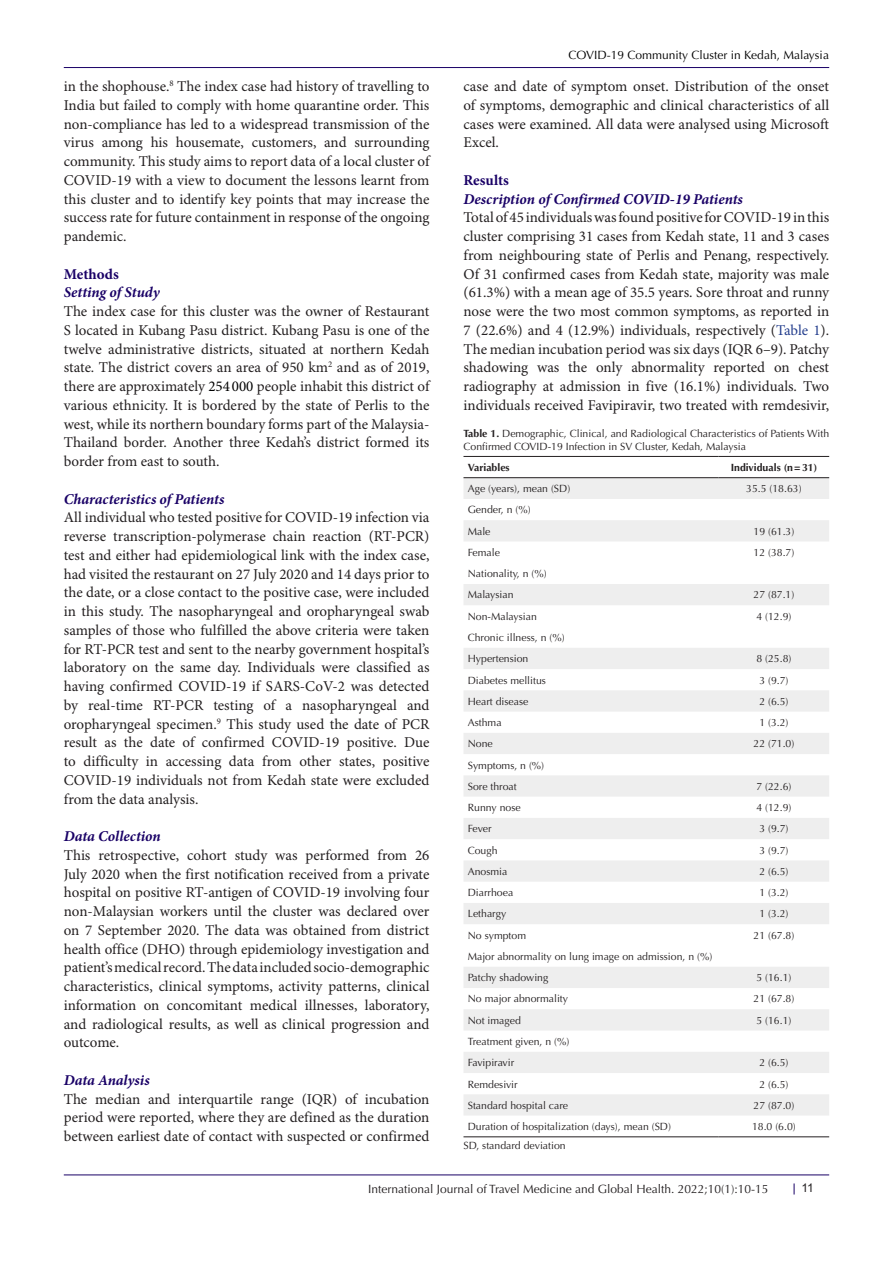
<style>
.page{position:relative;width:893px;height:1263px;background:#fff}
.page>*{position:absolute;margin:0;border:0;box-sizing:border-box;transform-origin:0 0}
.t1{font:15px/18.8px "Minion Pro";color:#231f20;text-align:justify}
.Default{font:italic 700 15px "Minion Pro";color:#190066}
.Default-2{font:700 15px "Minion Pro";color:#190066}
.t2{font:12px "Optima LT Std";color:#231f20}
.t3{font:12px "Optima LT Std";color:#000001}
.t4{font:12px "Arial";color:#231f20}
.t5{font:10.5px/13.5px "Optima LT Std";color:#231f20}
.t6{font:700 10.5px "Optima LT Std";color:#231f20}
.s1{color:#000}
.s2{color:#253f8e}
.s3{font-weight:700}
</style>
<div class="page">
<hr style="left:64px;top:67px;width:765px;height:1px;background:#190066">
<hr style="left:64px;top:1175px;width:765px;height:1px;background:#190066">
<svg style="left:463px;top:478px;width:366px;height:637px"></svg>
<hr style="left:463px;top:456px;width:256px;height:1px;background:#231f20">
<hr style="left:719px;top:456px;width:110px;height:1px;background:#231f20">
<hr style="left:463px;top:477px;width:256px;height:1px;background:#231f20">
<hr style="left:719px;top:477px;width:110px;height:1px;background:#231f20">
<hr style="left:463px;top:1136px;width:256px;height:1px;background:#231f20">
<hr style="left:719px;top:1136px;width:110px;height:1px;background:#231f20">
<p class="t1" style="left:64px;top:78px;width:367px">in the shophouse.<sup>8</sup> The index case had history of travelling to India but failed to comply with home quarantine order. This non-compliance has led to a widespread transmission of the virus among his housemate, customers, and surrounding community. This study aims to report data of a local cluster of COVID-19 with a view to document the lessons learnt from this cluster and to identify key points that may increase the success rate for future containment in response of the ongoing pandemic.</p>
<p class="Default-2" style="left:64px;top:263px;width:56px">Methods</p>
<p class="Default" style="left:64px;top:282px;width:97px">Setting of Study</p>
<p class="t1" style="left:64px;top:303px;width:367px">The index case for this cluster was the owner of Restaurant S located in Kubang Pasu district. Kubang Pasu is one of the twelve administrative districts, situated at northern Kedah state. The district covers an area of 950 km<sup>2</sup> and as of 2019, there are approximately <span class="s1">254 000</span> people inhabit this district of various ethnicity. It is bordered by the state of Perlis to the west, while its northern boundary forms part of the Malaysia-Thailand border. Another three Kedah’s district formed its border from east to south.</p>
<p class="Default" style="left:64px;top:488px;width:162px">Characteristics of Patients</p>
<p class="t1" style="left:64px;top:509px;width:367px">All individual who tested positive for COVID-19 infection via reverse transcription-polymerase chain reaction (RT-PCR) test and either had epidemiological link with the index case, had visited the restaurant on 27 July 2020 and 14 days prior to the date, or a close contact to the positive case, were included in this study. The nasopharyngeal and oropharyngeal swab samples of those who fulfilled the above criteria were taken for RT-PCR test and sent to the nearby government hospital’s laboratory on the same day. Individuals were classified as having confirmed COVID-19 if SARS-CoV-2 was detected by real-time RT-PCR testing of a nasopharyngeal and oropharyngeal specimen.<sup>9</sup> This study used the date of PCR result as the date of confirmed COVID-19 positive. Due to difficulty in accessing data from other states, positive COVID-19 individuals not from Kedah state were excluded from the data analysis.</p>
<p class="Default" style="left:64px;top:826px;width:99px">Data Collection</p>
<p class="t1" style="left:64px;top:846px;width:367px">This retrospective, cohort study was performed from 26<br>July 2020 when the first notification received from a private hospital on positive RT-antigen of COVID-19 involving four non-Malaysian workers until the cluster was declared over on 7 September 2020. The data was obtained from district health office (DHO) through epidemiology investigation and patient’s medical record. The data included socio-demographic characteristics, clinical symptoms, activity patterns, clinical information on concomitant medical illnesses, laboratory, and radiological results, as well as clinical progression and outcome.</p>
<p class="Default" style="left:64px;top:1069px;width:87px">Data Analysis</p>
<p class="t1" style="left:64px;top:1090px;width:367px">The median and interquartile range (IQR) of incubation period were reported, where they are defined as the duration between earliest date of contact with suspected or confirmed</p>
<p class="t3" style="left:569px;top:48px;width:262px">COVID-19 Community Cluster in Kedah, Malaysia</p>
<p class="t1" style="left:463px;top:78px;width:367px">case and date of symptom onset. Distribution of the onset of symptoms, demographic and clinical characteristics of all cases were examined. All data were analysed using Microsoft Excel.</p>
<p class="Default-2" style="left:463px;top:169px;width:47px">Results</p>
<p class="Default" style="left:463px;top:188px;width:281px">Description of Confirmed COVID-19 Patients</p>
<p class="t1" style="left:463px;top:209px;width:367px">Total of 45 individuals was found positive for COVID-19 in this cluster comprising 31 cases from Kedah state, 11 and 3 cases from neighbouring state of Perlis and Penang, respectively.<br>Of 31 confirmed cases from Kedah state, majority was male (61.3%) with a mean age of 35.5 years. Sore throat and runny nose were the two most common symptoms, as reported in 7 (22.6%) and 4 (12.9%) individuals, respectively (<span class="s2">Table 1</span>).<br>The median incubation period was six days (IQR 6–9). Patchy shadowing was the only abnormality reported on chest radiography at admission in five (16.1%) individuals. Two individuals received Favipiravir, two treated with remdesivir,</p>
<p class="t5" style="left:463px;top:426px;width:367px"><span class="s3">Table 1.</span> Demographic, Clinical, and Radiological Characteristics of Patients With<br>Confirmed COVID-19 Infection in SV Cluster, Kedah, Malaysia</p>
<p class="t6" style="left:468px;top:461px;width:43px">Variables</p>
<p class="t6" style="left:731px;top:461px;width:88px">Individuals (n=31)</p>
<p class="t5" style="left:468px;top:482px;width:104px">Age (years), mean (SD)</p>
<p class="t5" style="left:746px;top:482px;width:57px">35.5 (18.63)</p>
<p class="t5" style="left:468px;top:503px;width:64px">Gender, n (%)</p>
<p class="t5" style="left:468px;top:524px;width:24px">Male</p>
<p class="t5" style="left:753px;top:524px;width:42px">19 (61.3)</p>
<p class="t5" style="left:468px;top:546px;width:34px">Female</p>
<p class="t5" style="left:753px;top:546px;width:42px">12 (38.7)</p>
<p class="t5" style="left:468px;top:567px;width:80px">Nationality, n (%)</p>
<p class="t5" style="left:468px;top:588px;width:47px">Malaysian</p>
<p class="t5" style="left:753px;top:588px;width:42px">27 (87.1)</p>
<p class="t5" style="left:468px;top:610px;width:71px">Non-Malaysian</p>
<p class="t5" style="left:756px;top:610px;width:37px">4 (12.9)</p>
<p class="t5" style="left:468px;top:631px;width:98px">Chronic illness, n (%)</p>
<p class="t5" style="left:468px;top:652px;width:62px">Hypertension</p>
<p class="t5" style="left:756px;top:652px;width:37px">8 (25.8)</p>
<p class="t5" style="left:468px;top:673px;width:80px">Diabetes mellitus</p>
<p class="t5" style="left:759px;top:673px;width:31px">3 (9.7)</p>
<p class="t5" style="left:468px;top:695px;width:62px">Heart disease</p>
<p class="t5" style="left:759px;top:695px;width:31px">2 (6.5)</p>
<p class="t5" style="left:468px;top:716px;width:35px">Asthma</p>
<p class="t5" style="left:759px;top:716px;width:31px">1 (3.2)</p>
<p class="t5" style="left:468px;top:737px;width:27px">None</p>
<p class="t5" style="left:753px;top:737px;width:42px">22 (71.0)</p>
<p class="t5" style="left:468px;top:758px;width:78px">Symptoms, n (%)</p>
<p class="t5" style="left:468px;top:780px;width:51px">Sore throat</p>
<p class="t5" style="left:756px;top:780px;width:37px">7 (22.6)</p>
<p class="t5" style="left:468px;top:801px;width:54px">Runny nose</p>
<p class="t5" style="left:756px;top:801px;width:37px">4 (12.9)</p>
<p class="t5" style="left:468px;top:822px;width:25px">Fever</p>
<p class="t5" style="left:759px;top:822px;width:31px">3 (9.7)</p>
<p class="t5" style="left:468px;top:843px;width:31px">Cough</p>
<p class="t5" style="left:759px;top:843px;width:31px">3 (9.7)</p>
<p class="t5" style="left:468px;top:865px;width:41px">Anosmia</p>
<p class="t5" style="left:759px;top:865px;width:31px">2 (6.5)</p>
<p class="t5" style="left:468px;top:886px;width:47px">Diarrhoea</p>
<p class="t5" style="left:759px;top:886px;width:31px">1 (3.2)</p>
<p class="t5" style="left:468px;top:907px;width:40px">Lethargy</p>
<p class="t5" style="left:759px;top:907px;width:31px">1 (3.2)</p>
<p class="t5" style="left:468px;top:928px;width:60px">No symptom</p>
<p class="t5" style="left:753px;top:928px;width:42px">21 (67.8)</p>
<p class="t5" style="left:468px;top:950px;width:246px">Major abnormality on lung image on admission, n (%)</p>
<p class="t5" style="left:468px;top:971px;width:82px">Patchy shadowing</p>
<p class="t5" style="left:756px;top:971px;width:37px">5 (16.1)</p>
<p class="t5" style="left:468px;top:992px;width:102px">No major abnormality</p>
<p class="t5" style="left:753px;top:992px;width:42px">21 (67.8)</p>
<p class="t5" style="left:468px;top:1013px;width:55px">Not imaged</p>
<p class="t5" style="left:756px;top:1013px;width:37px">5 (16.1)</p>
<p class="t5" style="left:468px;top:1035px;width:103px">Treatment given, n (%)</p>
<p class="t5" style="left:468px;top:1056px;width:48px">Favipiravir</p>
<p class="t5" style="left:759px;top:1056px;width:31px">2 (6.5)</p>
<p class="t5" style="left:468px;top:1077px;width:51px">Remdesivir</p>
<p class="t5" style="left:759px;top:1077px;width:31px">2 (6.5)</p>
<p class="t5" style="left:468px;top:1099px;width:102px">Standard hospital care</p>
<p class="t5" style="left:753px;top:1099px;width:42px">27 (87.0)</p>
<p class="t5" style="left:468px;top:1120px;width:205px">Duration of hospitalization (days), mean (SD)</p>
<p class="t5" style="left:752px;top:1120px;width:45px">18.0 (6.0)</p>
<p class="t5" style="left:463px;top:1139px;width:104px">SD, standard deviation</p>
<p class="t2" style="left:368px;top:1182px;width:402px">International Journal of Travel Medicine and Global Health. 2022;10(1):10-15</p>
<p class="t4" style="left:801px;top:1180px;width:14px">11</p>
</div>
